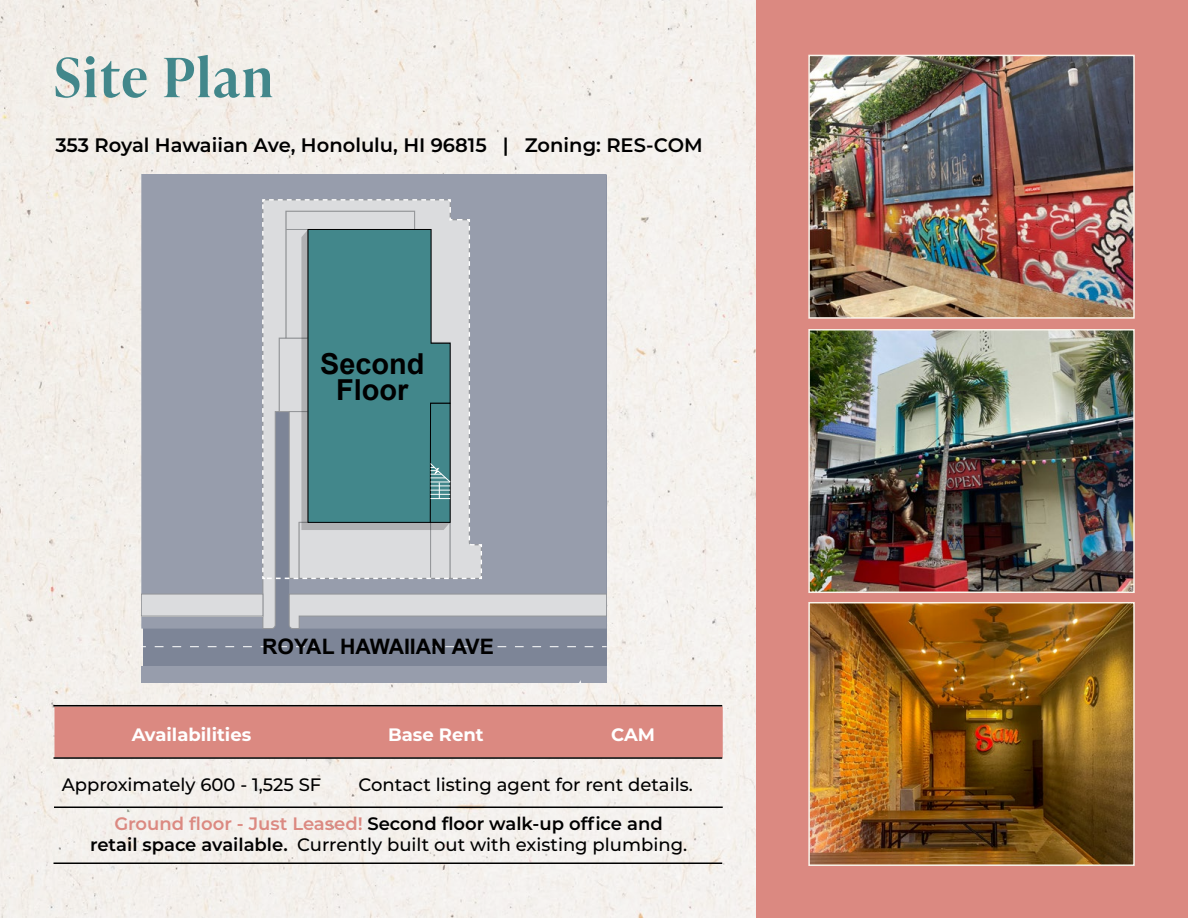
<style>
.page{position:relative;width:1188px;height:918px;background:#fff}
.page>*{position:absolute;margin:0;border:0;box-sizing:border-box;transform-origin:0 0}
.t1{font:600 54px "Ivy Presto Headline";letter-spacing:.05em;color:#42878b}
.t2{font:700 28.95px/25.8px "Arial";color:#000;text-align:center}
.t3{font:700 21.3px "Arial";color:#000}
.t4{font:600 19.5px "Montserrat";color:#000}
.t5{font:500 18px/39.2px "Montserrat";color:#000}
.t6{font:700 18px "Montserrat";color:#fff}
.s1{font-weight:600;color:#db8981}
.s2{font-weight:600}
</style>
<div class="page">
<div style="left:0;top:0;width:756px;height:918px;background:#f4f0ec"></div>
<div style="left:756px;top:0;width:432px;height:918px;background:#db8981"></div>
<img style="left:811px;top:332px;width:321px;height:258px">
<div style="left:808px;top:329px;width:327px;height:264px;border:2px solid #fbf4eb"></div>
<img style="left:811px;top:58px;width:321px;height:258px">
<div style="left:808px;top:55px;width:327px;height:264px;border:2px solid #fbf4eb"></div>
<img style="left:811px;top:605px;width:321px;height:258px">
<div style="left:808px;top:602px;width:327px;height:264px;border:2px solid #fbf4eb"></div>
<div style="left:54px;top:706px;width:669px;height:52px;background:#db8981"></div>
<div style="left:143px;top:175px;width:464px;height:507px;background:#7d8597"></div>
<div style="left:141px;top:666px;width:466px;height:16px;background:#979dac"></div>
<div style="left:141px;top:175px;width:466px;height:454px;background:#979dac"></div>
<svg style="left:263px;top:580px;width:218px;height:49px"></svg>
<div style="left:141px;top:594px;width:122px;height:22px;background:#dbdcde"></div>
<div style="left:141px;top:594px;width:122px;height:22px;border:1px solid #939598"></div>
<svg style="left:289px;top:594px;width:318px;height:35px"></svg>
<svg style="left:445px;top:646px;width:162px;height:1px"></svg>
<svg style="left:155px;top:646px;width:163px;height:1px"></svg>
<svg style="left:261px;top:198px;width:222px;height:382px"></svg>
<hr style="left:54px;top:807px;width:669px;height:1px;background:#000">
<hr style="left:54px;top:757px;width:668px;height:2px;background:#000">
<hr style="left:54px;top:862px;width:668px;height:2px;background:#000">
<hr style="left:54px;top:705px;width:668px;height:1px;background:#000">
<h1 class="t1" style="left:54px;top:39px;width:220px">Site Plan</h1>
<p class="t4" style="left:55px;top:131px;width:649px">353 Royal Hawaiian Ave, Honolulu, HI 96815 | Zoning: RES-COM</p>
<h2 class="t2" style="left:320px;top:352px;width:106px">Second<br>Floor</h2>
<p class="t3" style="left:262px;top:632px;width:233px">ROYAL HAWAIIAN AVE</p>
<p class="t6" style="left:132px;top:721px;width:121px">Availabilities</p>
<p class="t6" style="left:388px;top:721px;width:97px">Base Rent</p>
<p class="t6" style="left:611px;top:721px;width:45px">CAM</p>
<p class="t5" style="left:62px;top:764px;width:261px">Approximately 600 - 1,525 SF</p>
<p class="t5" style="left:114px;top:764px;width:580px;text-indent:244px">Contact listing agent for rent details.<br><span class="s1">Ground floor - Just Leased!</span> <span class="s2">Second floor walk-up office and</span></p>
<p class="t5" style="left:90px;top:825px;width:599px"><span class="s2">retail space available.</span> Currently built out with existing plumbing.</p>
</div>
